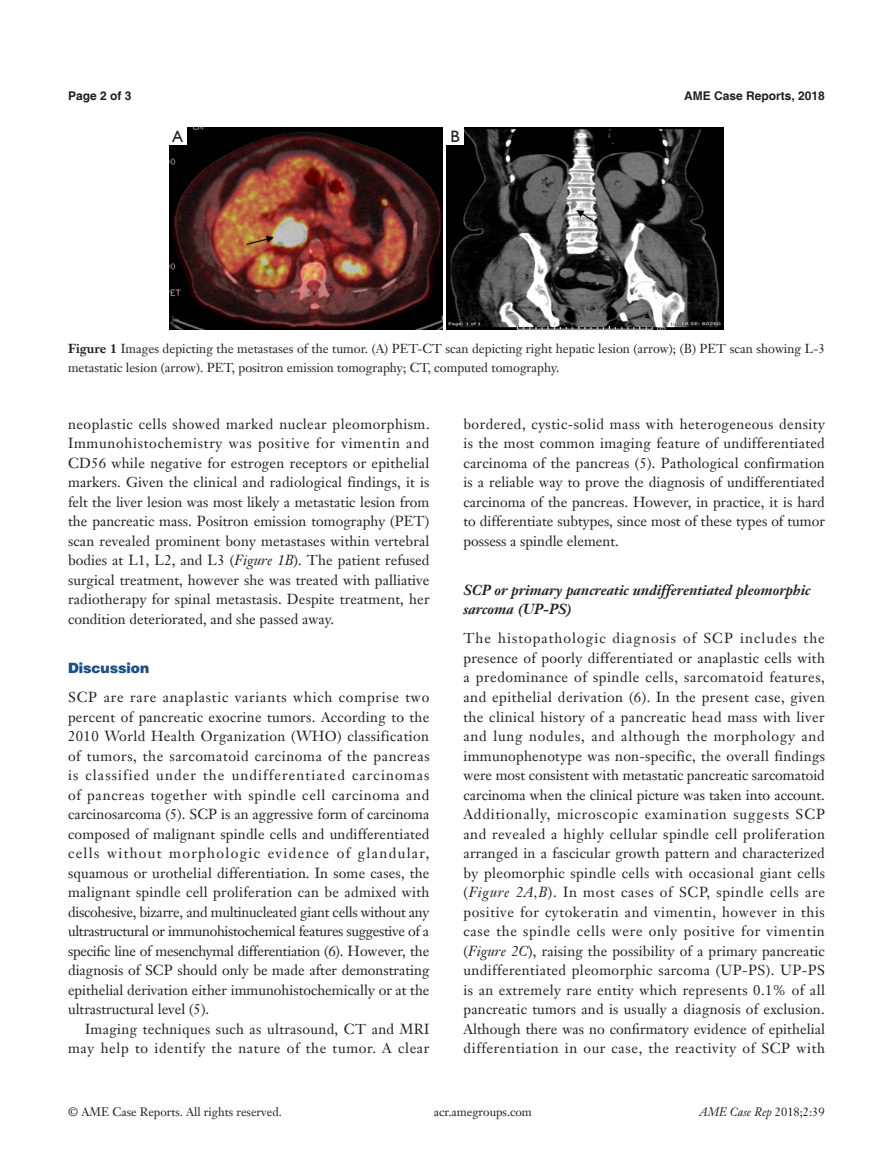
<style>
.page{position:relative;width:893px;height:1170px;background:#fff}
.page>*{position:absolute;margin:0;border:0;box-sizing:border-box;transform-origin:0 0}
.t1{font:16.5px "Humanist 521 BT";color:#231f20}
.t2{font:14.25px/19.5px "Janson Text LT";letter-spacing:.005em;color:#231f20;text-align:justify}
.t3{font:14.25px/19.5px "Janson Text LT";letter-spacing:.025em;color:#231f20;text-align:right}
.t4{font:italic 700 14.25px/19.5px "Janson Text LT";color:#231f20}
.t5{font:900 14.25px "Helvetica";color:#1c5085}
.二级标题下沉{font:12.75px/19.5px "Janson Text LT";color:#231f20}
.t6{font:12px "Janson Text LT";color:#231f20}
.t7{font:700 12px "Helvetica";color:#231f20}
.t8{font:italic 12px "Janson Text LT";color:#231f20}
.s1{font-weight:700}
.s2{font-style:italic}
.s3{font-style:normal}
</style>
<div class="page">
<img style="left:169px;top:128px;width:274px;height:201px">
<img style="left:447px;top:128px;width:277px;height:201px">
<div style="left:169px;top:128px;width:17px;height:17px;background:#fff"></div>
<div style="left:447px;top:128px;width:17px;height:17px;background:#fff"></div>
<p class="t7" style="left:68px;top:88px;width:65px">Page 2 of 3</p>
<p class="t7" style="left:684px;top:88px;width:142px">AME Case Reports, 2018</p>
<p class="t1" style="left:172px;top:126px;width:12px">A</p>
<p class="t1" style="left:451px;top:126px;width:11px">B</p>
<p class="二级标题下沉" style="left:68px;top:338px;width:758px"><span class="s1">Figure 1</span> Images depicting the metastases of the tumor. (A) PET-CT scan depicting right hepatic lesion (arrow); (B) PET scan showing L-3 metastatic lesion (arrow). PET, positron emission tomography; CT, computed tomography.</p>
<p class="t2" style="left:68px;top:414px;width:363px">neoplastic cells showed marked nuclear pleomorphism.<br>Immunohistochemistry was positive for vimentin and CD56 while negative for estrogen receptors or epithelial markers. Given the clinical and radiological findings, it is felt the liver lesion was most likely a metastatic lesion from the pancreatic mass. Positron emission tomography (PET) scan revealed prominent bony metastases within vertebral bodies at L1, L2, and L3 (<span class="s2">Figure 1B</span>). The patient refused surgical treatment, however she was treated with palliative radiotherapy for spinal metastasis. Despite treatment, her condition deteriorated, and she passed away.</p>
<p class="t5" style="left:68px;top:658px;width:83px">Discussion</p>
<p class="t2" style="left:68px;top:687px;width:363px">SCP are rare anaplastic variants which comprise two percent of pancreatic exocrine tumors. According to the 2010 World Health Organization (WHO) classification of tumors, the sarcomatoid carcinoma of the pancreas is classified under the undifferentiated carcinomas of pancreas together with spindle cell carcinoma and carcinosarcoma (5). SCP is an aggressive form of carcinoma composed of malignant spindle cells and undifferentiated cells without morphologic evidence of glandular, squamous or urothelial differentiation. In some cases, the malignant spindle cell proliferation can be admixed with discohesive, bizarre, and multinucleated giant cells without any ultrastructural or immunohistochemical features suggestive of a specific line of mesenchymal differentiation (6). However, the diagnosis of SCP should only be made after demonstrating epithelial derivation either immunohistochemically or at the ultrastructural level (5).</p>
<p class="t3" style="left:68px;top:1018px;width:363px">Imaging techniques such as ultrasound, CT and MRI may help to identify the nature of the tumor. A clear</p>
<p class="t2" style="left:463px;top:414px;width:363px">bordered, cystic-solid mass with heterogeneous density is the most common imaging feature of undifferentiated carcinoma of the pancreas (5). Pathological confirmation is a reliable way to prove the diagnosis of undifferentiated carcinoma of the pancreas. However, in practice, it is hard to differentiate subtypes, since most of these types of tumor possess a spindle element.</p>
<p class="t4" style="left:463px;top:580px;width:348px">SCP or primary pancreatic undifferentiated pleomorphic sarcoma (UP-PS)</p>
<p class="t2" style="left:463px;top:628px;width:363px">The histopathologic diagnosis of SCP includes the presence of poorly differentiated or anaplastic cells with a predominance of spindle cells, sarcomatoid features, and epithelial derivation (6). In the present case, given the clinical history of a pancreatic head mass with liver and lung nodules, and although the morphology and immunophenotype was non-specific, the overall findings were most consistent with metastatic pancreatic sarcomatoid carcinoma when the clinical picture was taken into account.<br>Additionally, microscopic examination suggests SCP and revealed a highly cellular spindle cell proliferation arranged in a fascicular growth pattern and characterized by pleomorphic spindle cells with occasional giant cells (<span class="s2">Figure 2A,B</span>). In most cases of SCP, spindle cells are positive for cytokeratin and vimentin, however in this case the spindle cells were only positive for vimentin (<span class="s2">Figure 2C</span>), raising the possibility of a primary pancreatic undifferentiated pleomorphic sarcoma (UP-PS). UP-PS is an extremely rare entity which represents 0.1% of all pancreatic tumors and is usually a diagnosis of exclusion.<br>Although there was no confirmatory evidence of epithelial differentiation in our case, the reactivity of SCP with</p>
<p class="t6" style="left:68px;top:1104px;width:215px">© AME Case Reports. All rights reserved.</p>
<p class="t6" style="left:434px;top:1104px;width:100px">acr.amegroups.com</p>
<p class="t8" style="left:700px;top:1104px;width:127px">AME Case Rep <span class="s3">2018;2:39</span></p>
</div>
